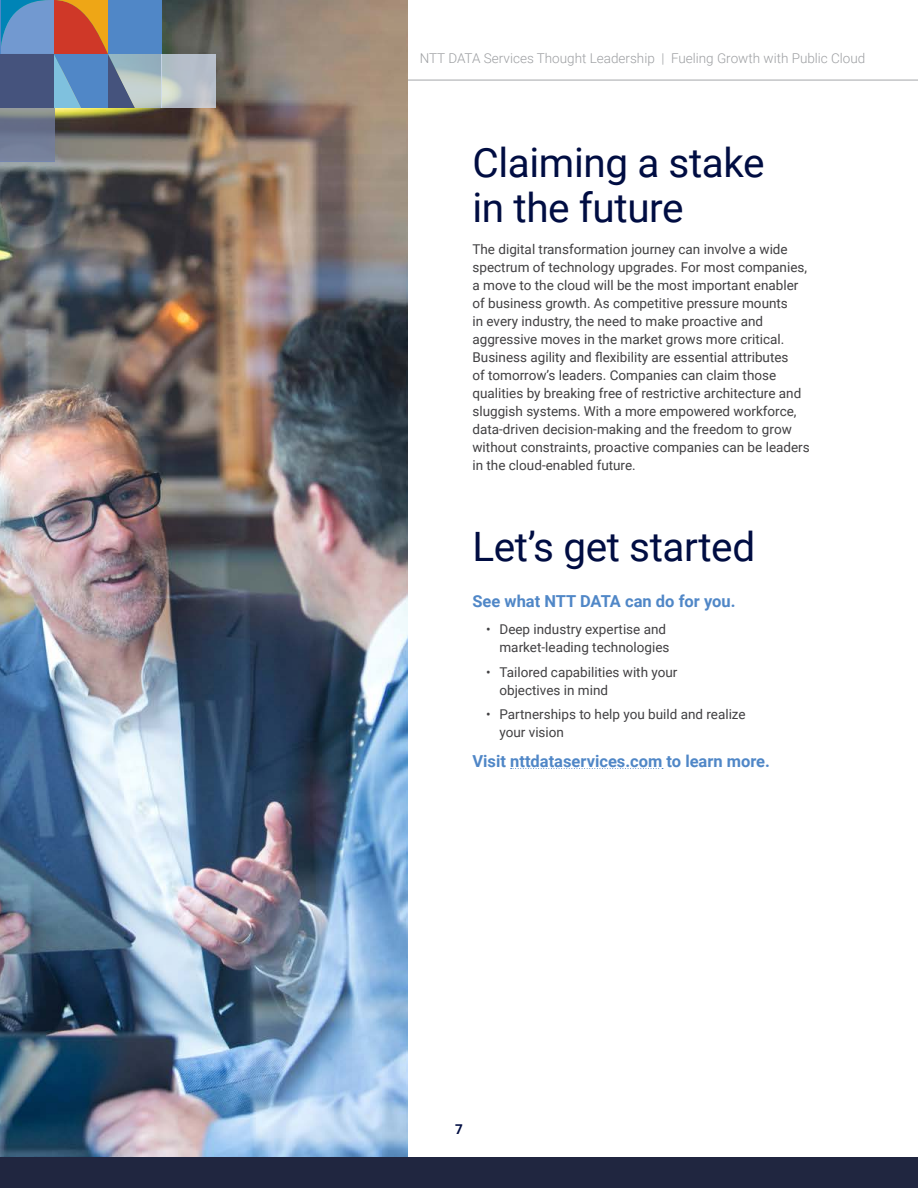
<style>
.page{position:relative;width:918px;height:1188px;background:#fff}
.page>*{position:absolute;margin:0;border:0;box-sizing:border-box;transform-origin:0 0}
.Body_Heading_1{font:40.5px/45px "Roboto";letter-spacing:-.01em;color:#000d42}
.Body_Heading_3{font:700 16.5px "Roboto";color:#5087c7}
.Body_Copy{font:13.5px/18px "Roboto";color:#414042}
.t1{font:300 13.5px "Roboto";color:#9d9fa2}
.t2{font:700 13.5px "Roboto";color:#000d42}
</style>
<div class="page">
<hr style="left:216px;top:79px;width:702px;height:2px;background:#c2c4c6">
<img style="left:0;top:0;width:407px;height:1158px">
<svg style="left:511px;top:768px;width:152px;height:1px"></svg>
<svg style="left:0;top:0;width:162px;height:108px;background:#74809d"></svg>
<svg style="left:0;top:108px;width:54px;height:54px;background:#737c92"></svg>
<svg style="left:162px;top:54px;width:54px;height:54px;background:#bac2c8"></svg>
<div style="left:0;top:1158px;width:918px;height:30px;background:#202640"></div>
<p class="t1" style="left:420px;top:49px;width:447px">NTT DATA Services Thought Leadership | Fueling Growth with Public Cloud</p>
<p class="Body_Heading_1" style="left:472px;top:139px;width:294px">Claiming a stake in the future</p>
<p class="Body_Copy" style="left:472px;top:240px;width:339px">The digital transformation journey can involve a wide spectrum of technology upgrades. For most companies, a move to the cloud will be the most important enabler of business growth. As competitive pressure mounts<br>in every industry, the need to make proactive and aggressive moves in the market grows more critical.<br>Business agility and flexibility are essential attributes<br>of tomorrow’s leaders. Companies can claim those qualities by breaking free of restrictive architecture and sluggish systems. With a more empowered workforce, data-driven decision-making and the freedom to grow without constraints, proactive companies can be leaders in the cloud-enabled future.</p>
<p class="Body_Heading_1" style="left:472px;top:523px;width:284px">Let’s get started</p>
<p class="Body_Heading_3" style="left:472px;top:589px;width:265px">See what NTT DATA can do for you.</p>
<p class="Body_Copy" style="left:486px;top:619px;width:185px;text-align:right">• Deep industry expertise and market-leading technologies</p>
<p class="Body_Copy" style="left:500px;top:662px;width:179px;text-indent:-14px">• Tailored capabilities with your objectives in mind</p>
<p class="Body_Copy" style="left:500px;top:705px;width:248px;text-indent:-14px">• Partnerships to help you build and realize your vision</p>
<p class="Body_Heading_3" style="left:472px;top:750px;width:299px">Visit nttdataservices.com to learn more.</p>
<p class="t2" style="left:455px;top:1120px;width:9px">7</p>
</div>
